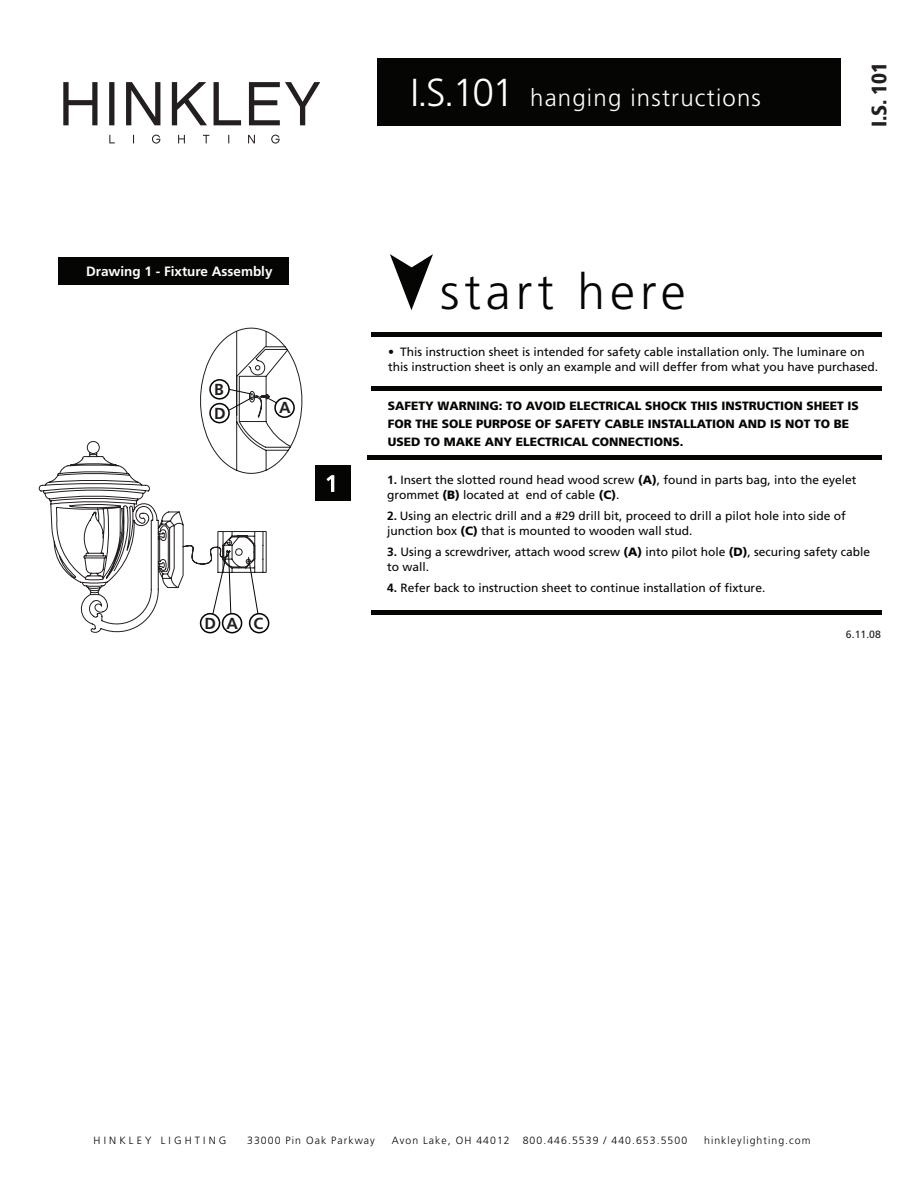
<style>
.page{position:relative;width:918px;height:1188px;background:#fff}
.page>*{position:absolute;margin:0;border:0;box-sizing:border-box;transform-origin:0 0}
.t1{font:300 49.65px "Frutiger LT Std";letter-spacing:.1em;color:#050504}
.t2{font:300 24px "Frutiger LT Std";letter-spacing:.05em;color:#fff}
.t3{font:900 condensed 21px "Frutiger LT Std";color:#231f20}
.t4{font:700 16.05px/23.9px "Frutiger LT Std";color:#231f20}
.t5{font:700 13.5px "Frutiger LT Std";color:#fff}
.t6{font:12px/15px "Frutiger LT Std";color:#050504}
.t7{font:900 12px/18px "Frutiger LT Std";color:#050504}
.t8{font:300 10.5px "Frutiger LT Std";letter-spacing:.1em;color:#050504}
.t9{font:300 10.5px "Frutiger LT Std";letter-spacing:.3em;color:#050504}
.t10{font:10.5px "Frutiger LT Std";color:#231f20}
.s1{font-size:39px}
.s2{font-weight:300}
.s3{font-weight:700}
.s4{font-weight:900}
</style>
<div class="page">
<div style="left:377px;top:58px;width:463px;height:68px;background:#050504"></div>
<svg style="left:390px;top:254px;width:43px;height:56px"></svg>
<div style="left:315px;top:466px;width:35px;height:35px;background:#050504"></div>
<svg style="left:326px;top:475px;width:8px;height:17px"></svg>
<div style="left:371px;top:332px;width:511px;height:5px;background:#050504"></div>
<div style="left:371px;top:386px;width:511px;height:5px;background:#050504"></div>
<div style="left:368px;top:455px;width:514px;height:5px;background:#050504"></div>
<div style="left:371px;top:610px;width:511px;height:5px;background:#050504"></div>
<div style="left:59px;top:257px;width:230px;height:28px;background:#050504"></div>
<svg style="left:38px;top:441px;width:229px;height:193px"></svg>
<div style="left:200px;top:613px;width:20px;height:20px;border:2px solid #050605;border-radius:50%"></div>
<div style="left:249px;top:613px;width:20px;height:20px;border:2px solid #050605;border-radius:50%"></div>
<svg style="left:198px;top:328px;width:105px;height:287px"></svg>
<svg style="left:63px;top:82px;width:257px;height:43px"></svg>
<svg style="left:109px;top:135px;width:171px;height:9px"></svg>
<p class="t5" style="left:86px;top:264px;width:188px">Drawing 1 - Fixture Assembly</p>
<h3 class="t4" style="left:214px;top:378px;width:13px">B<br>D</h3>
<h3 class="t4" style="left:279px;top:396px;width:13px">A</h3>
<h3 class="t4" style="left:205px;top:611px;width:13px">D</h3>
<h3 class="t4" style="left:254px;top:611px;width:11px">C</h3>
<h3 class="t4" style="left:227px;top:611px;width:13px">A</h3>
<h2 class="t2" style="left:410px;top:84px;width:352px"><span class="s1">I.S.101</span> hanging instructions</h2>
<h1 class="t1" style="left:440px;top:264px;width:247px">start here</h1>
<h3 class="t3" style="left:867px;top:127px;width:67px;rotate:-90deg">I.S. 101</h3>
<p class="t6" style="left:388px;top:345px;width:491px"><span class="s2">•</span> This instruction sheet is intended for safety cable installation only. The luminare on this instruction sheet is only an example and will deffer from what you have purchased.</p>
<p class="t7" style="left:388px;top:397px;width:472px">SAFETY WARNING: TO AVOID ELECTRICAL SHOCK THIS INSTRUCTION SHEET IS<br>FOR THE SOLE PURPOSE OF SAFETY CABLE INSTALLATION AND IS NOT TO BE<br>USED TO MAKE ANY ELECTRICAL CONNECTIONS.</p>
<p class="t6" style="left:387px;top:473px;width:471px"><span class="s3">1.</span> Insert the slotted round head wood screw <span class="s4">(A)</span>, found in parts bag, into the eyelet grommet <span class="s4">(B)</span> located at end of cable <span class="s4">(C)</span>.</p>
<p class="t6" style="left:387px;top:509px;width:460px"><span class="s3">2.</span> Using an electric drill and a #29 drill bit, proceed to drill a pilot hole into side of junction box <span class="s4">(C)</span> that is mounted to wooden wall stud.</p>
<p class="t6" style="left:387px;top:545px;width:484px"><span class="s3">3.</span> Using a screwdriver, attach wood screw <span class="s4">(A)</span> into pilot hole <span class="s4">(D)</span>, securing safety cable to wall.</p>
<p class="t6" style="left:387px;top:581px;width:380px"><span class="s3">4.</span> Refer back to instruction sheet to continue installation of fixture.</p>
<p class="t10" style="left:846px;top:628px;width:37px">6.11.08</p>
<p class="t9" style="left:94px;top:1135px;width:134px">HINKLEY LIGHTING</p>
<p class="t8" style="left:247px;top:1135px;width:129px">33000 Pin Oak Parkway</p>
<p class="t8" style="left:392px;top:1135px;width:297px">Avon Lake, OH 44012 800.446.5539 / 440.653.5500</p>
<p class="t8" style="left:704px;top:1135px;width:108px">hinkleylighting.com</p>
</div>
